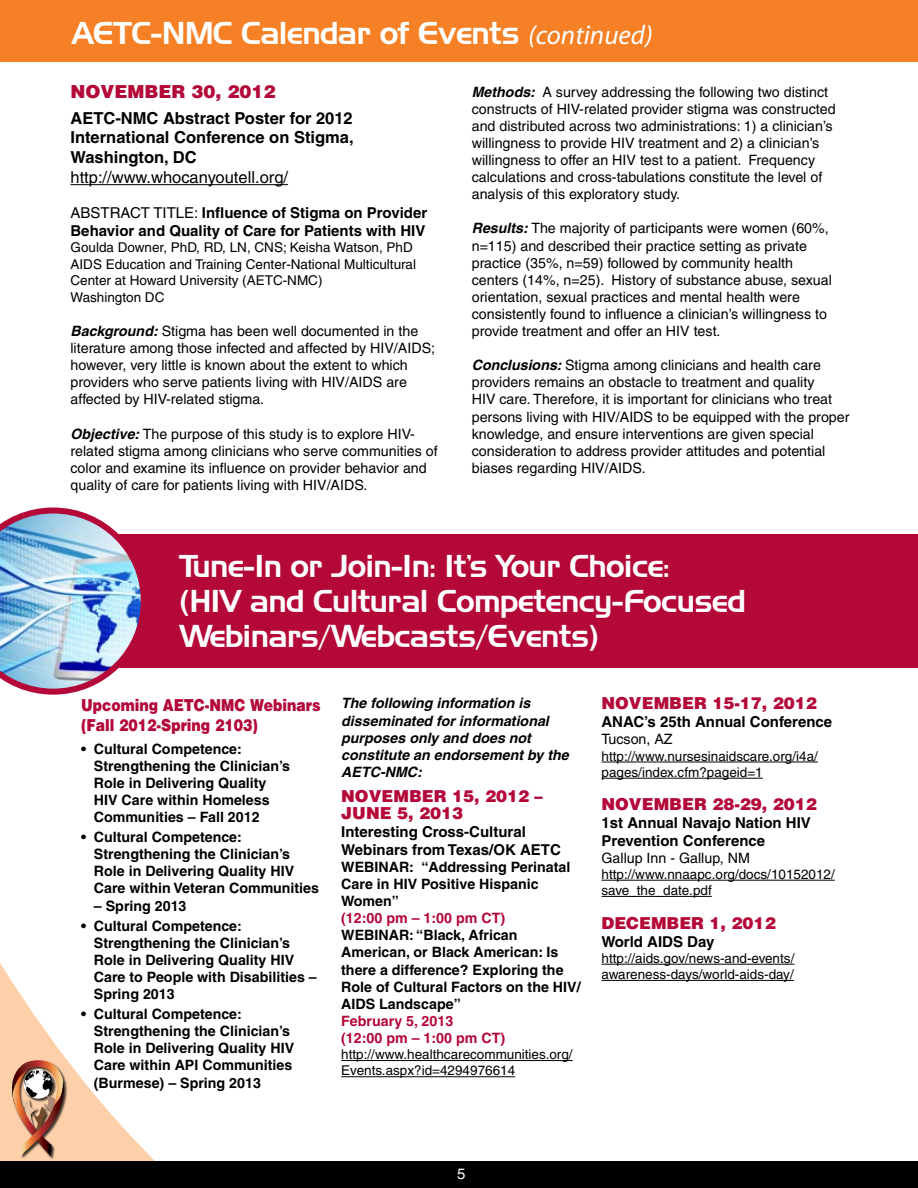
<style>
.page{position:relative;width:918px;height:1188px;background:#fff}
.page>*{position:absolute;margin:0;border:0;box-sizing:border-box;transform-origin:0 0}
.t1{font:31.95px/34.7px "Jobber";color:#fff}
.t2{font:900 18px "Helvetica LT Std";color:#b30838}
.t3{font:900 16.5px/16.5px "Helvetica LT Std";color:#b30838}
.t4{font:700 16.5px/19.8px "Helvetica";color:#000;text-align:justify}
.t5{font:900 16.5px/19.8px "Helvetica";color:#b30838;scale:.85 1}
.t6{font:16.5px "Helvetica";color:#000}
.t7{font:700 15px/18px "Helvetica";color:#000}
.t8{font:15px "Helvetica";color:#fff}
.t9{font:14.25px/17.1px "Helvetica";color:#000}
.t10{font:700 14.25px/17.1px "Helvetica";color:#000}
.t11{font:italic 700 14.25px/17.1px "Helvetica";color:#000}
.t12{font:700 14.25px/17.1px "Helvetica";color:#b30838}
.t13{font:13.5px/16.2px "Helvetica";color:#000}
.s1{font-family:"Myriad";font-style:italic;font-size:27px}
.s2{font-weight:400}
.s3{font-weight:700;font-style:italic}
</style>
<div class="page">
<hr style="left:70px;top:184px;width:218px;height:1px;background:#000">
<div style="left:0;top:0;width:918px;height:62px;background:#f58025"></div>
<svg style="left:0;top:963px;width:155px;height:198px"></svg>
<div style="left:12px;top:1060px;width:75px;height:114px;background:#000;opacity:.75"></div>
<img style="left:9px;top:1060px;width:58px;height:96px">
<div style="left:7px;top:534px;width:911px;height:134px;background:#b30838"></div>
<img style="left:0;top:507px;width:141px;height:188px">
<hr style="left:341px;top:1060px;width:232px;height:1px;background:#000">
<hr style="left:341px;top:1076px;width:174px;height:1px;background:#000">
<hr style="left:602px;top:762px;width:216px;height:1px;background:#000">
<hr style="left:602px;top:778px;width:161px;height:1px;background:#000">
<hr style="left:602px;top:880px;width:233px;height:1px;background:#000">
<hr style="left:602px;top:896px;width:110px;height:1px;background:#000">
<hr style="left:602px;top:964px;width:192px;height:1px;background:#000">
<hr style="left:602px;top:980px;width:192px;height:1px;background:#000">
<div style="left:0;top:1161px;width:918px;height:27px;background:#000"></div>
<h1 class="t1" style="left:72px;top:16px;width:582px">AETC-NMC Calendar of Events <span class="s1">(continued)</span></h1>
<p class="t2" style="left:70px;top:80px;width:207px">NOVEMBER 30, 2012</p>
<p class="t4" style="left:70px;top:108px;width:285px">AETC-NMC Abstract Poster for 2012<br>International Conference on Stigma, Washington, DC</p>
<p class="t6" style="left:70px;top:168px;width:219px">http://www.whocanyoutell.org/</p>
<p class="t7" style="left:70px;top:204px;width:358px"><span class="s2">ABSTRACT TITLE:</span> Influence of Stigma on Provider<br>Behavior and Quality of Care for Patients with HIV</p>
<p class="t13" style="left:70px;top:239px;width:347px">Goulda Downer, PhD, RD, LN, CNS; Keisha Watson, PhD AIDS Education and Training Center-National Multicultural Center at Howard University (AETC-NMC)<br>Washington DC</p>
<p class="t9" style="left:70px;top:322px;width:366px"><span class="s3">Background:</span> Stigma has been well documented in the literature among those infected and affected by HIV/AIDS; however, very little is known about the extent to which providers who serve patients living with HIV/AIDS are affected by HIV-related stigma.</p>
<p class="t9" style="left:70px;top:425px;width:369px"><span class="s3">Objective:</span> The purpose of this study is to explore HIV&shy;related stigma among clinicians who serve communities of color and examine its influence on provider behavior and quality of care for patients living with HIV/AIDS.</p>
<p class="t9" style="left:472px;top:83px;width:365px"><span class="s3">Methods:</span> A survey addressing the following two distinct constructs of HIV-related provider stigma was constructed and distributed across two administrations: 1) a clinician’s willingness to provide HIV treatment and 2) a clinician’s willingness to offer an HIV test to a patient. Frequency calculations and cross-tabulations constitute the level of analysis of this exploratory study.</p>
<p class="t9" style="left:472px;top:220px;width:362px"><span class="s3">Results:</span> The majority of participants were women (60%, n=115) and described their practice setting as private practice (35%, n=59) followed by community health centers (14%, n=25). History of substance abuse, sexual orientation, sexual practices and mental health were consistently found to influence a clinician’s willingness to provide treatment and offer an HIV test.</p>
<p class="t9" style="left:472px;top:357px;width:379px"><span class="s3">Conclusions:</span> Stigma among clinicians and health care providers remains an obstacle to treatment and quality<br>HIV care. Therefore, it is important for clinicians who treat persons living with HIV/AIDS to be equipped with the proper knowledge, and ensure interventions are given special consideration to address provider attitudes and potential biases regarding HIV/AIDS.</p>
<h1 class="t1" style="left:179px;top:549px;width:568px">Tune-In or Join-In: It’s Your Choice:<br>(HIV and Cultural Competency-Focused<br>Webinars/Webcasts/Events)</h1>
<p class="t5" style="left:81px;top:695px;width:284px">Upcoming AETC-NMC Webinars (Fall 2012-Spring 2103)</p>
<p class="t10" style="left:94px;top:740px;width:198px;text-indent:-13px">• Cultural Competence:<br>Strengthening the Clinician’s<br>Role in Delivering Quality<br>HIV Care within Homeless<br>Communities – Fall 2012</p>
<p class="t10" style="left:94px;top:828px;width:227px;text-indent:-13px">• Cultural Competence:<br>Strengthening the Clinician’s<br>Role in Delivering Quality HIV<br>Care within Veteran Communities</p>
<p class="t10" style="left:94px;top:897px;width:94px">– Spring 2013</p>
<p class="t10" style="left:94px;top:917px;width:224px;text-indent:-13px">• Cultural Competence:<br>Strengthening the Clinician’s<br>Role in Delivering Quality HIV<br>Care to People with Disabilities –<br>Spring 2013</p>
<p class="t10" style="left:94px;top:1005px;width:202px;text-indent:-13px">• Cultural Competence:<br>Strengthening the Clinician’s<br>Role in Delivering Quality HIV<br>Care within API Communities (Burmese) – Spring 2013</p>
<p class="t11" style="left:341px;top:695px;width:229px">The following information is disseminated for informational purposes only and does not constitute an endorsement by the<br>AETC-NMC:</p>
<p class="t3" style="left:341px;top:788px;width:203px">NOVEMBER 15, 2012 –<br>JUNE 5, 2013</p>
<p class="t7" style="left:341px;top:822px;width:221px">Interesting Cross-Cultural<br>Webinars from Texas/OK AETC</p>
<p class="t10" style="left:341px;top:858px;width:231px">WEBINAR: “Addressing Perinatal<br>Care in HIV Positive Hispanic<br>Women”</p>
<p class="t12" style="left:341px;top:910px;width:165px">(12:00 pm – 1:00 pm CT)</p>
<p class="t10" style="left:341px;top:927px;width:241px">WEBINAR: “Black, African<br>American, or Black American: Is there a difference? Exploring the<br>Role of Cultural Factors on the HIV/<br>AIDS Landscape”</p>
<p class="t12" style="left:341px;top:1012px;width:165px">February 5, 2013<br>(12:00 pm – 1:00 pm CT)</p>
<p class="t13" style="left:341px;top:1046px;width:233px">http://www.healthcarecommunities.org/<br>Events.aspx?id=4294976614</p>
<p class="t3" style="left:602px;top:695px;width:217px">NOVEMBER 15-17, 2012</p>
<p class="t7" style="left:602px;top:713px;width:232px">ANAC’s 25th Annual Conference</p>
<p class="t9" style="left:602px;top:731px;width:73px">Tucson, AZ</p>
<p class="t13" style="left:602px;top:748px;width:218px">http://www.nursesinaidscare.org/i4a/ pages/index.cfm?pageid=1</p>
<p class="t3" style="left:602px;top:795px;width:217px">NOVEMBER 28-29, 2012</p>
<p class="t7" style="left:602px;top:813px;width:211px">1st Annual Navajo Nation HIV<br>Prevention Conference</p>
<p class="t9" style="left:602px;top:849px;width:150px">Gallup Inn - Gallup, NM</p>
<p class="t13" style="left:602px;top:866px;width:235px">http://www.nnaapc.org/docs/10152012/ save_the_date.pdf</p>
<p class="t3" style="left:602px;top:914px;width:176px">DECEMBER 1, 2012</p>
<p class="t7" style="left:602px;top:932px;width:114px">World AIDS Day</p>
<p class="t13" style="left:602px;top:950px;width:194px">http://aids.gov/news-and-events/ awareness-days/world-aids-day/</p>
<p class="t8" style="left:457px;top:1165px;width:10px">5</p>
</div>
